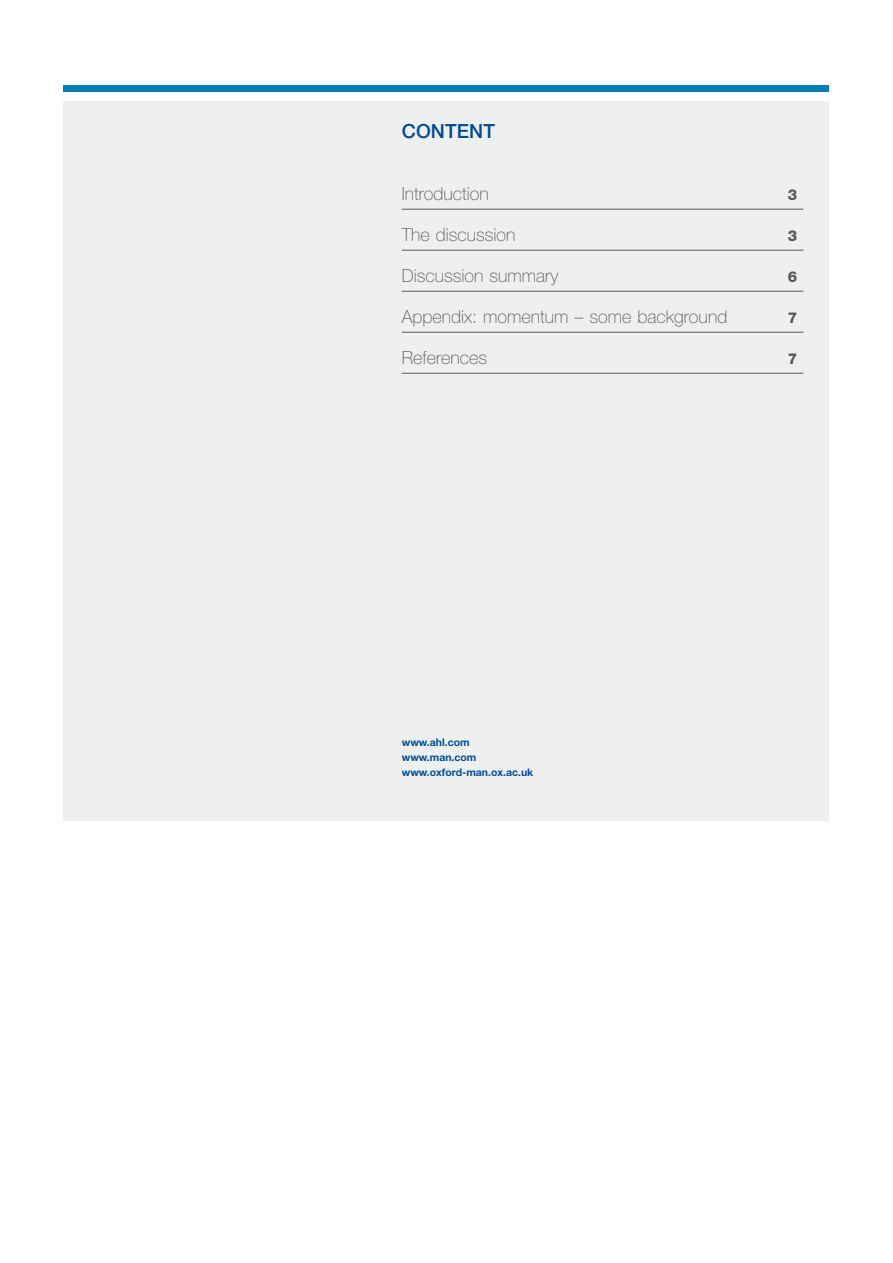
<style>
.page{position:relative;width:893px;height:1263px;background:#fff}
.page>*{position:absolute;margin:0;border:0;box-sizing:border-box;transform-origin:0 0}
.t1{font:500 19.5px "Helvetica Neue LT Std";letter-spacing:.005em;color:#004c93}
.t2{font:100 18px "Helvetica Neue LT Std";color:#58585a}
.t3{font:800 15px "Helvetica Neue LT Std";color:#58585a}
.t4{font:700 10.5px/15px "Helvetica Neue LT Std";color:#004c93}
</style>
<div class="page">
<div style="left:64px;top:102px;width:765px;height:719px;background:#eeefef"></div>
<div style="left:64px;top:85px;width:765px;height:6px;background:#007eb4"></div>
<hr style="left:402px;top:209px;width:401px;height:1px;background:#58585a">
<hr style="left:402px;top:250px;width:401px;height:1px;background:#58585a">
<hr style="left:402px;top:291px;width:401px;height:1px;background:#58585a">
<hr style="left:402px;top:332px;width:401px;height:1px;background:#58585a">
<hr style="left:402px;top:373px;width:401px;height:1px;background:#58585a">
<p class="t1" style="left:402px;top:119px;width:95px">CONTENT</p>
<p class="t2" style="left:402px;top:184px;width:89px">Introduction</p>
<p class="t3" style="left:788px;top:186px;width:11px">3</p>
<p class="t2" style="left:402px;top:225px;width:115px">The discussion</p>
<p class="t3" style="left:788px;top:227px;width:11px">3</p>
<p class="t2" style="left:402px;top:266px;width:158px">Discussion summary</p>
<p class="t3" style="left:788px;top:268px;width:11px">6</p>
<p class="t2" style="left:402px;top:307px;width:327px">Appendix: momentum – some background</p>
<p class="t3" style="left:788px;top:309px;width:11px">7</p>
<p class="t2" style="left:402px;top:348px;width:87px">References</p>
<p class="t3" style="left:788px;top:350px;width:11px">7</p>
<p class="t4" style="left:402px;top:734px;width:133px">www.ahl.com www.man.com www.oxford-man.ox.ac.uk</p>
</div>
